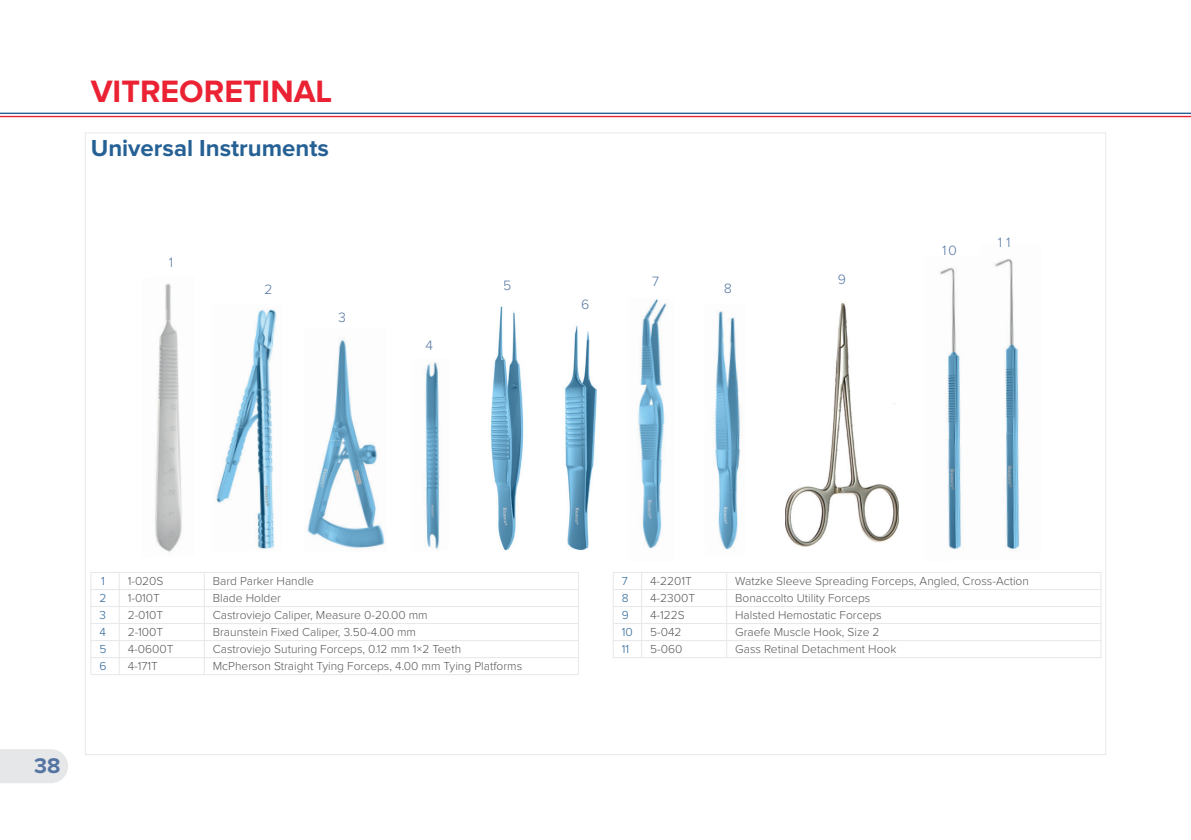
<style>
.page{position:relative;width:1191px;height:840px;background:#fff}
.page>*{position:absolute;margin:0;border:0;box-sizing:border-box;transform-origin:0 0}
.t1{font:700 32px "Proxima Nova";color:#ea2233}
.t2{font:700 24px "Proxima Nova";color:#266195}
.t3{font:700 22px "Proxima Nova";color:#5475a2}
.t4{font:300 14px "Proxima Nova";color:#5475a2}
.t5{font:300 12px "Proxima Nova";color:#57585a}
.t6{font:300 12px "Proxima Nova";color:#266195}
</style>
<div class="page">
<hr style="left:0;top:113px;width:1191px;height:1px;background:#266195">
<hr style="left:0;top:116px;width:1191px;height:1px;background:#ea2233">
<img style="left:425px;top:362px;width:15px;height:187px">
<img style="left:329px;top:339px;width:29px;height:100px">
<img style="left:307px;top:439px;width:78px;height:109px">
<hr style="left:119px;top:572px;width:85px;height:1px;background:#e6e7e9">
<hr style="left:204px;top:572px;width:374px;height:1px;background:#e6e7e9">
<hr style="left:119px;top:589px;width:85px;height:1px;background:#e6e7e9">
<hr style="left:204px;top:589px;width:374px;height:1px;background:#e6e7e9">
<hr style="left:119px;top:606px;width:85px;height:1px;background:#e6e7e9">
<hr style="left:204px;top:606px;width:374px;height:1px;background:#e6e7e9">
<hr style="left:119px;top:623px;width:85px;height:1px;background:#e6e7e9">
<hr style="left:204px;top:623px;width:374px;height:1px;background:#e6e7e9">
<hr style="left:119px;top:640px;width:85px;height:1px;background:#e6e7e9">
<hr style="left:204px;top:640px;width:374px;height:1px;background:#e6e7e9">
<hr style="left:119px;top:657px;width:85px;height:1px;background:#e6e7e9">
<hr style="left:204px;top:657px;width:374px;height:1px;background:#e6e7e9">
<svg style="left:204px;top:573px;width:1px;height:101px"></svg>
<svg style="left:578px;top:572px;width:1px;height:102px"></svg>
<svg style="left:90px;top:572px;width:30px;height:103px"></svg>
<hr style="left:119px;top:674px;width:85px;height:1px;background:#e6e7e9">
<hr style="left:204px;top:674px;width:374px;height:1px;background:#e6e7e9">
<hr style="left:641px;top:572px;width:85px;height:1px;background:#e6e7e9">
<hr style="left:726px;top:572px;width:375px;height:1px;background:#e6e7e9">
<hr style="left:641px;top:589px;width:85px;height:1px;background:#e6e7e9">
<hr style="left:726px;top:589px;width:375px;height:1px;background:#e6e7e9">
<hr style="left:641px;top:606px;width:85px;height:1px;background:#e6e7e9">
<hr style="left:726px;top:606px;width:375px;height:1px;background:#e6e7e9">
<hr style="left:641px;top:623px;width:85px;height:1px;background:#e6e7e9">
<hr style="left:726px;top:623px;width:375px;height:1px;background:#e6e7e9">
<hr style="left:641px;top:640px;width:85px;height:1px;background:#e6e7e9">
<hr style="left:726px;top:640px;width:375px;height:1px;background:#e6e7e9">
<svg style="left:726px;top:573px;width:1px;height:84px"></svg>
<svg style="left:1100px;top:573px;width:1px;height:84px"></svg>
<svg style="left:613px;top:572px;width:29px;height:86px"></svg>
<hr style="left:641px;top:657px;width:85px;height:1px;background:#e6e7e9">
<hr style="left:726px;top:657px;width:375px;height:1px;background:#e6e7e9">
<img style="left:235px;top:309px;width:42px;height:117px">
<img style="left:216px;top:426px;width:59px;height:123px">
<img style="left:155px;top:283px;width:27px;height:269px">
<img style="left:490px;top:306px;width:34px;height:245px">
<img style="left:565px;top:325px;width:32px;height:226px">
<img style="left:638px;top:299px;width:29px;height:250px">
<img style="left:715px;top:311px;width:26px;height:239px">
<img style="left:785px;top:303px;width:113px;height:243px">
<img style="left:940px;top:267px;width:21px;height:283px">
<img style="left:994px;top:259px;width:25px;height:173px">
<img style="left:1005px;top:432px;width:15px;height:118px">
<div style="left:0;top:749px;width:68px;height:33px;background:#e6e7e9"></div>
<h1 class="t1" style="left:91px;top:73px;width:243px">VITREORETINAL</h1>
<h2 class="t2" style="left:91px;top:134px;width:240px">Universal Instruments</h2>
<p class="t4" style="left:167px;top:254px;width:10px">1</p>
<p class="t4" style="left:264px;top:281px;width:10px">2</p>
<p class="t4" style="left:338px;top:309px;width:10px">3</p>
<p class="t4" style="left:425px;top:337px;width:10px">4</p>
<p class="t4" style="left:503px;top:277px;width:10px">5</p>
<p class="t4" style="left:581px;top:296px;width:10px">6</p>
<p class="t4" style="left:651px;top:273px;width:10px">7</p>
<p class="t4" style="left:724px;top:280px;width:10px">8</p>
<p class="t4" style="left:837px;top:271px;width:10px">9</p>
<p class="t4" style="left:940px;top:242px;width:18px">10</p>
<p class="t4" style="left:995px;top:234px;width:18px">11</p>
<h3 class="t3" style="left:34px;top:752px;width:28px">38</h3>
<p class="t6" style="left:101px;top:573px;width:5px">1</p>
<p class="t5" style="left:128px;top:573px;width:37px">1-020S</p>
<p class="t5" style="left:213px;top:573px;width:103px">Bard Parker Handle</p>
<p class="t6" style="left:99px;top:590px;width:8px">2</p>
<p class="t5" style="left:128px;top:590px;width:34px">1-010T</p>
<p class="t5" style="left:213px;top:590px;width:70px">Blade Holder</p>
<p class="t6" style="left:99px;top:607px;width:8px">3</p>
<p class="t5" style="left:128px;top:607px;width:37px">2-010T</p>
<p class="t5" style="left:213px;top:607px;width:216px">Castroviejo Caliper, Measure 0-20.00 mm</p>
<p class="t6" style="left:99px;top:624px;width:8px">4</p>
<p class="t5" style="left:128px;top:624px;width:37px">2-100T</p>
<p class="t5" style="left:213px;top:624px;width:205px">Braunstein Fixed Caliper, 3.50-4.00 mm</p>
<p class="t6" style="left:99px;top:641px;width:8px">5</p>
<p class="t5" style="left:128px;top:641px;width:47px">4-0600T</p>
<p class="t5" style="left:213px;top:641px;width:250px">Castroviejo Suturing Forceps, 0.12 mm 1×2 Teeth</p>
<p class="t6" style="left:99px;top:658px;width:9px">6</p>
<p class="t5" style="left:128px;top:658px;width:32px">4-171T</p>
<p class="t5" style="left:213px;top:658px;width:311px">McPherson Straight Tying Forceps, 4.00 mm Tying Platforms</p>
<p class="t6" style="left:622px;top:573px;width:8px">7</p>
<p class="t5" style="left:650px;top:573px;width:43px">4-2201T</p>
<p class="t5" style="left:735px;top:573px;width:295px">Watzke Sleeve Spreading Forceps, Angled, Cross-Action</p>
<p class="t6" style="left:622px;top:590px;width:8px">8</p>
<p class="t5" style="left:650px;top:590px;width:46px">4-2300T</p>
<p class="t5" style="left:735px;top:590px;width:137px">Bonaccolto Utility Forceps</p>
<p class="t6" style="left:622px;top:607px;width:9px">9</p>
<p class="t5" style="left:650px;top:607px;width:36px">4-122S</p>
<p class="t5" style="left:735px;top:607px;width:148px">Halsted Hemostatic Forceps</p>
<p class="t6" style="left:622px;top:624px;width:12px">10</p>
<p class="t5" style="left:650px;top:624px;width:33px">5-042</p>
<p class="t5" style="left:735px;top:624px;width:146px">Graefe Muscle Hook, Size 2</p>
<p class="t6" style="left:622px;top:641px;width:9px">11</p>
<p class="t5" style="left:650px;top:641px;width:34px">5-060</p>
<p class="t5" style="left:735px;top:641px;width:163px">Gass Retinal Detachment Hook</p>
</div>
